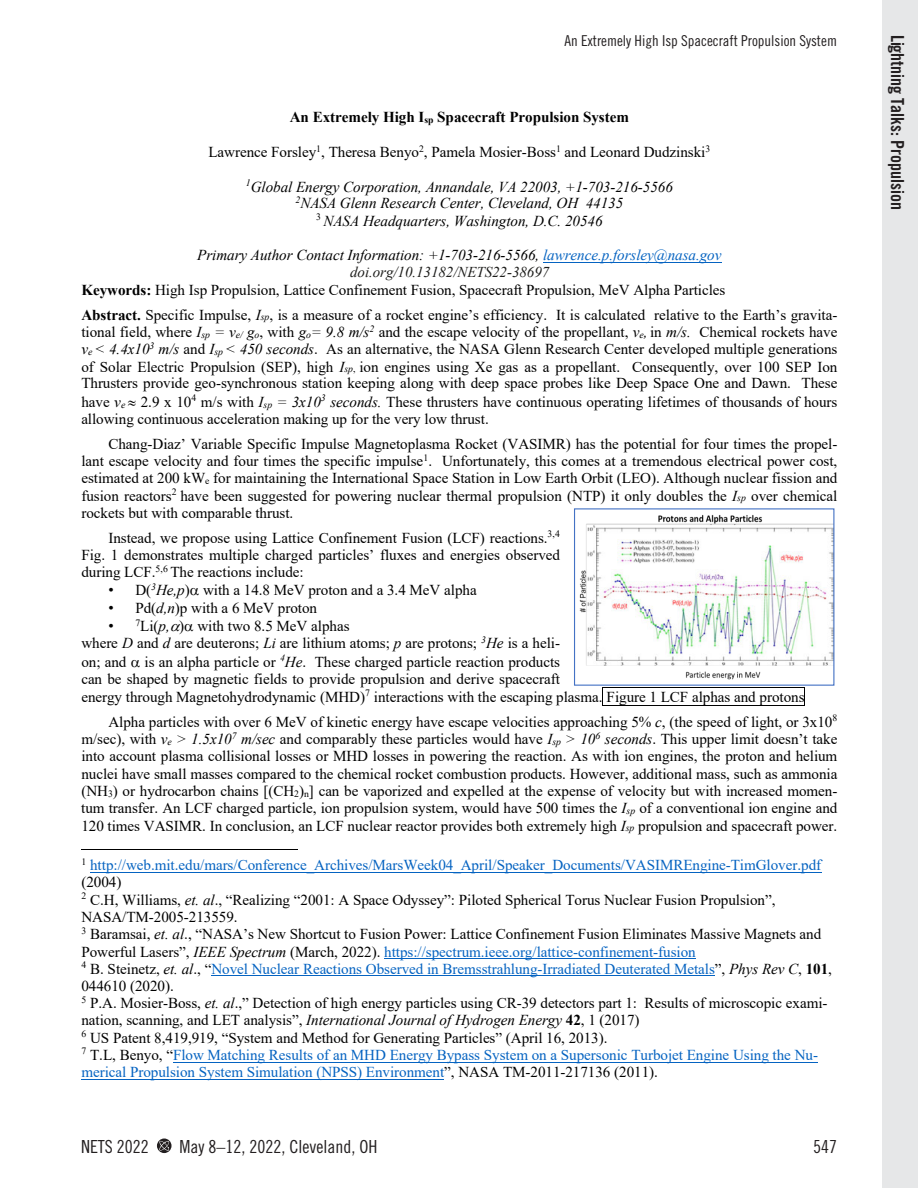
<style>
.page{position:relative;width:918px;height:1188px;background:#fff}
.page>*{position:absolute;margin:0;border:0;box-sizing:border-box;transform-origin:0 0}
.t1{font:18px "Trade Gothic LT Std Cn 18";color:#231f20}
.t2{font:18px "Trade Gothic LT Std Bd Cn 20";color:#231f20}
.t3{font:15.15px/17.2px "Times New Roman";letter-spacing:-.005em;color:#000}
.t4{font:italic 15.15px/17.1px "Times New Roman";letter-spacing:-.005em;color:#000;text-align:center}
.t5{font:700 15.15px "Times New Roman";letter-spacing:-.005em;color:#000}
.Paper_Title_Header{font:15px "Trade Gothic LT Std Cn 18";color:#231f20}
.t6{font:italic 15px "Times New Roman";letter-spacing:-.005em;color:#1d1d1b}
.s1{font-size:9.75px}
.s2{color:#0563c1}
.s3{font-weight:700}
.s4{font-style:italic}
.s5{font-style:italic;font-size:9.75px}
.s6{font-family:"Arial"}
</style>
<div class="page">
<hr style="left:543px;top:262px;width:178px;height:1px;background:#0563c1">
<hr style="left:603px;top:687px;width:202px;height:1px;background:#000">
<hr style="left:603px;top:705px;width:202px;height:1px;background:#000">
<hr style="left:81px;top:849px;width:216px;height:1px;background:#000">
<hr style="left:90px;top:872px;width:731px;height:1px;background:#0563c1">
<hr style="left:384px;top:958px;width:312px;height:1px;background:#0563c1">
<hr style="left:211px;top:976px;width:504px;height:1px;background:#0563c1">
<hr style="left:173px;top:1062px;width:645px;height:1px;background:#0563c1">
<hr style="left:81px;top:1079px;width:363px;height:1px;background:#0563c1">
<img style="left:579px;top:514px;width:253px;height:166px">
<div style="left:574px;top:508px;width:260px;height:178px;border:1px solid #4472c4"></div>
<div style="left:882px;top:0;width:36px;height:1188px;background:#e6e7e8"></div>
<svg style="left:157px;top:1139px;width:15px;height:14px"></svg>
<p class="Paper_Title_Header" style="left:565px;top:31px;width:274px">An Extremely High Isp Spacecraft Propulsion System</p>
<p class="t5" style="left:290px;top:106px;width:341px">An Extremely High I<span class="s1">sp</span> Spacecraft Propulsion System</p>
<p class="t3" style="left:208px;top:143px;width:503px">Lawrence Forsley<sup>1</sup>, Theresa Benyo<sup>2</sup>, Pamela Mosier-Boss<sup>1</sup> and Leonard Dudzinski<sup>3</sup></p>
<p class="t4" style="left:246px;top:178px;width:429px"><sup>1</sup>Global Energy Corporation, Annandale, VA 22003, +1-703-216-5566<br><sup>2</sup>NASA Glenn Research Center, Cleveland, OH 44135<br><sup>3</sup> NASA Headquarters, Washington, D.C. 20546</p>
<p class="t4" style="left:197px;top:246px;width:526px">Primary Author Contact Information: +1-703-216-5566, <span class="s2">lawrence.p.forsley@nasa.gov</span></p>
<p class="t3" style="left:81px;top:277px;width:758px;line-height:24.9px"><span class="s3">Keywords:</span> High Isp Propulsion, Lattice Confinement Fusion, Spacecraft Propulsion, MeV Alpha Particles<br><span class="s3">Abstract.</span> Specific Impulse, <span class="s4">I</span><span class="s5">sp</span>, is a measure of a rocket engine’s efficiency. It is calculated relative to the Earth’s gravita-</p>
<p class="t3" style="left:81px;top:323px;width:758px;text-align:justify">tional field, where <span class="s4">I</span><span class="s5">sp</span> <span class="s4">= v</span><span class="s5">e/</span> <span class="s4">g</span><span class="s5">o</span>, with <span class="s4">g</span><span class="s5">o</span><span class="s4">= 9.8 m/s</span><sup>2</sup> and the escape velocity of the propellant, <span class="s4">v</span><span class="s5">e</span><span class="s4">,</span> in <span class="s4">m/s.</span> Chemical rockets have <span class="s4">v</span><span class="s5">e</span> <span class="s4">&lt; 4.4x10</span><sup>3</sup> <span class="s4">m/s</span> and <span class="s4">I</span><span class="s5">sp</span> <span class="s4">&lt; 450 seconds</span>. As an alternative, the NASA Glenn Research Center developed multiple generations of Solar Electric Propulsion (SEP), high <span class="s4">I</span><span class="s5">sp</span><span class="s1">,</span> ion engines using Xe gas as a propellant. Consequently, over 100 SEP Ion Thrusters provide geo-synchronous station keeping along with deep space probes like Deep Space One and Dawn. These</p>
<p class="t3" style="left:81px;top:393px;width:758px">have <span class="s4">v</span><span class="s5">e</span> 2.9 x 10<sup>4</sup> m/s with <span class="s4">I</span><span class="s5">sp</span> <span class="s4">= 3x10</span><sup>3</sup> <span class="s4">seconds.</span> These thrusters have continuous operating lifetimes of thousands of hours allowing continuous acceleration making up for the very low thrust.</p>
<p class="t3" style="left:81px;top:435px;width:758px;text-align:justify;text-indent:27px">Chang-Diaz’ Variable Specific Impulse Magnetoplasma Rocket (VASIMR) has the potential for four times the propel&shy;lant escape velocity and four times the specific impulse<sup>1</sup>. Unfortunately, this comes at a tremendous electrical power cost, estimated at 200 kW<span class="s1">e</span> for maintaining the International Space Station in Low Earth Orbit (LEO). Although nuclear fission and fusion reactors<sup>2</sup> have been suggested for powering nuclear thermal propulsion (NTP) it only doubles the <span class="s4">I</span><span class="s5">sp</span> over chemical rockets but with comparable thrust.</p>
<p class="t3" style="left:81px;top:529px;width:480px;text-align:justify;text-indent:27px">Instead, we propose using Lattice Confinement Fusion (LCF) reactions.<sup>3,4<br></sup>Fig. 1 demonstrates multiple charged particles’ fluxes and energies observed during LCF.<sup>5,6</sup> The reactions include:</p>
<p class="t3" style="left:108px;top:581px;width:370px"><span class="s6">•</span> D(<sup>3</sup><span class="s4">He,p</span>) with a 14.8 MeV proton and a 3.4 MeV alpha</p>
<p class="t3" style="left:108px;top:599px;width:210px"><span class="s6">•</span> Pd(<span class="s4">d,n</span>)p with a 6 MeV proton</p>
<p class="t3" style="left:81px;top:617px;width:480px;text-indent:27px"><span class="s6">•</span> <sup>7</sup>Li(<span class="s4">p,</span> ) with two 8.5 MeV alphas<br>where <span class="s4">D</span> and <span class="s4">d</span> are deuterons; <span class="s4">Li</span> are lithium atoms; <span class="s4">p</span> are protons; <sup>3</sup><span class="s4">He</span> is a heli-</p>
<p class="t3" style="left:81px;top:652px;width:725px">on; and is an alpha particle or <sup>4</sup><span class="s4">He</span>. These charged particle reaction products<br>can be shaped by magnetic fields to provide propulsion and derive spacecraft<br>energy through Magnetohydrodynamic (MHD)<sup>7</sup> interactions with the escaping plasma. Figure 1 LCF alphas and protons</p>
<p class="t3" style="left:81px;top:713px;width:758px;text-align:justify;text-indent:27px">Alpha particles with over 6 MeV of kinetic energy have escape velocities approaching 5% <span class="s4">c</span>, (the speed of light, or 3x10<sup>8 </sup>m/sec), with <span class="s4">v</span><span class="s5">e</span> <span class="s4">&gt; 1.5x10</span><sup>7</sup> <span class="s4">m/sec</span> and comparably these particles would have <span class="s4">I</span><span class="s5">sp</span> <span class="s4">&gt; 10</span><sup>6</sup> <span class="s4">seconds</span>. This upper limit doesn’t take into account plasma collisional losses or MHD losses in powering the reaction. As with ion engines, the proton and helium nuclei have small masses compared to the chemical rocket combustion products. However, additional mass, such as ammonia (NH<span class="s1">3</span>) or hydrocarbon chains [(CH<span class="s1">2</span>)<span class="s1">n</span>] can be vaporized and expelled at the expense of velocity but with increased momen&shy;tum transfer. An LCF charged particle, ion propulsion system, would have 500 times the <span class="s4">I</span><span class="s5">sp</span> of a conventional ion engine and 120 times VASIMR. In conclusion, an LCF nuclear reactor provides both extremely high <span class="s4">I</span><span class="s5">sp</span> propulsion and spacecraft power.</p>
<p class="t3" style="left:81px;top:856px;width:752px"><sup>1</sup> <span class="s2">http://web.mit.edu/mars/Conference_Archives/MarsWeek04_April/Speaker_Documents/VASIMREngine-TimGlover.pdf </span>(2004)<br><sup>2</sup> C.H, Williams, <span class="s4">et. al</span>., “Realizing “2001: A Space Odyssey”: Piloted Spherical Torus Nuclear Fusion Propulsion”, NASA/TM-2005-213559.<br><sup>3</sup> Baramsai, <span class="s4">et. al</span>., “NASA’s New Shortcut to Fusion Power: Lattice Confinement Fusion Eliminates Massive Magnets and Powerful Lasers”, <span class="s4">IEEE Spectrum</span> (March, 2022). <span class="s2">https://spectrum.ieee.org/lattice-confinement-fusion<br></span><sup>4</sup> B. Steinetz, <span class="s4">et. al</span>., “<span class="s2">Novel Nuclear Reactions Observed in Bremsstrahlung-Irradiated Deuterated Metals</span>”, <span class="s4">Phys Rev C</span>, <span class="s3">101</span>, 044610 (2020).<br><sup>5</sup> P.A. Mosier-Boss, <span class="s4">et. al</span>.,” Detection of high energy particles using CR-39 detectors part 1: Results of microscopic exami&shy;nation, scanning, and LET analysis”, <span class="s4">International Journal of Hydrogen Energy</span> <span class="s3">42</span>, 1 (2017)<br><sup>6</sup> US Patent 8,419,919, “System and Method for Generating Particles” (April 16, 2013).<br><sup>7</sup> T.L, Benyo, “<span class="s2">Flow Matching Results of an MHD Energy Bypass System on a Supersonic Turbojet Engine Using the Nu&shy;merical Propulsion System Simulation (NPSS) Environment</span>”, NASA TM-2011-217136 (2011).</p>
<p class="t6" style="left:350px;top:262px;width:201px">doi.org/10.13182/NETS22-38697</p>
<p class="t1" style="left:81px;top:1136px;width:69px">NETS 2022</p>
<p class="t1" style="left:180px;top:1136px;width:199px">May 8–12, 2022, Cleveland, OH</p>
<p class="t1" style="left:813px;top:1136px;width:25px">547</p>
<p class="t2" style="left:908px;top:34px;width:177px;rotate:90deg">Lightning Talks: Propulsion</p>
</div>
